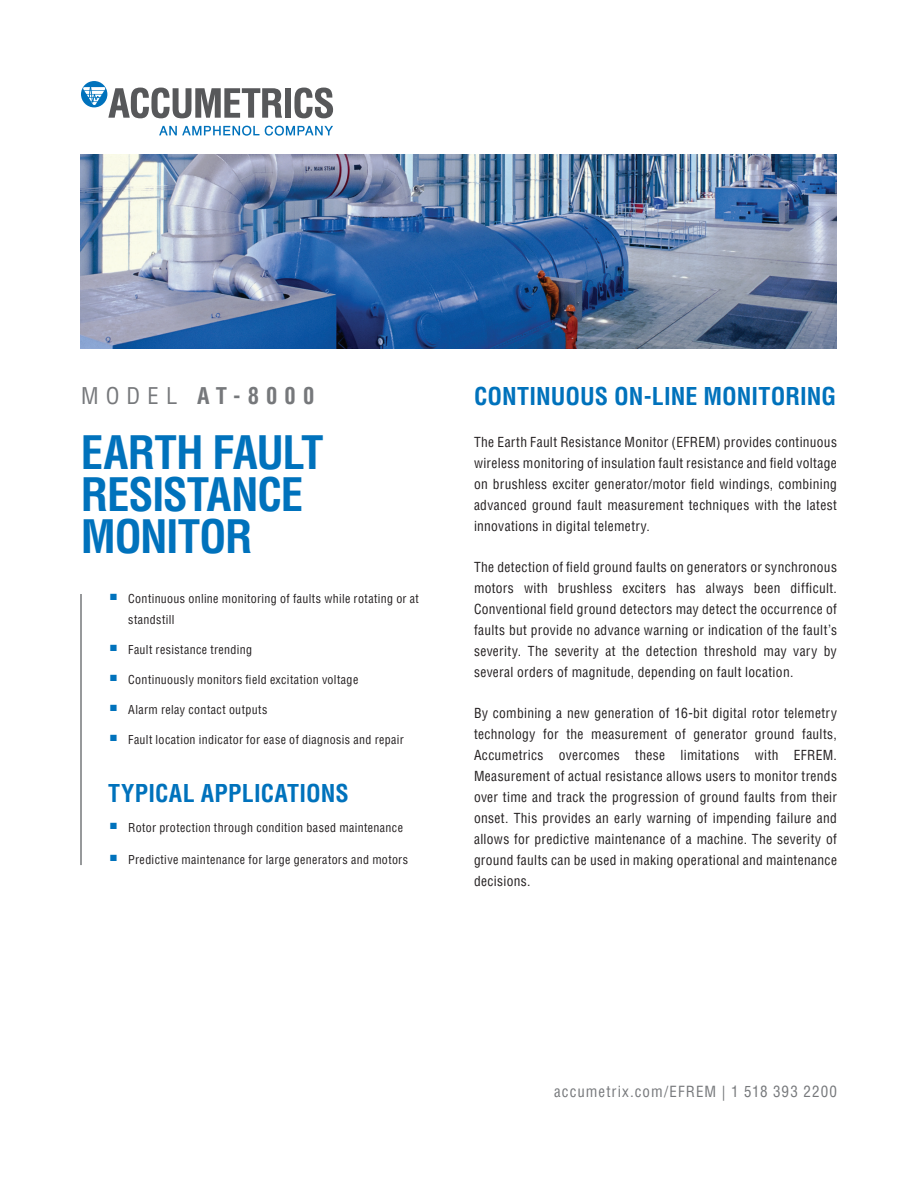
<style>
.page{position:relative;width:918px;height:1188px;background:#fff}
.page>*{position:absolute;margin:0;border:0;box-sizing:border-box;transform-origin:0 0}
.t1{font:700 condensed 45px/42px "Helvetica LT Pro";letter-spacing:-.03em;color:#0072bc}
.t2{font:700 condensed 24px "Helvetica LT Pro";color:#0072bc}
.t3{font:700 condensed 22.5px "Helvetica LT Pro";letter-spacing:.32em;color:#76787b}
.t4{font:condensed 15px "Helvetica LT Pro";letter-spacing:.07em;color:#76787b}
.t5{font:condensed 13.5px/21px "Helvetica LT Pro";letter-spacing:.025em;color:#231f20;text-align:justify}
.t6{font:condensed 12px/21px "Helvetica LT Pro";letter-spacing:.03em;color:#231f20}
.s1{font-weight:400}
</style>
<div class="page">
<img style="left:81px;top:154px;width:756px;height:194px">
<svg style="left:159px;top:126px;width:100px;height:10px"></svg>
<svg style="left:265px;top:126px;width:68px;height:10px"></svg>
<div style="left:285px;top:88px;width:6px;height:30px;background:#57585a"></div>
<svg style="left:294px;top:88px;width:39px;height:30px"></svg>
<svg style="left:81px;top:81px;width:201px;height:37px"></svg>
<hr style="left:80px;top:594px;width:2px;height:271px;background:#76787b">
<h3 class="t3" style="left:81px;top:381px;width:235px"><span class="s1">MODEL</span> AT-8000</h3>
<h2 class="t2" style="left:474px;top:381px;width:364px">CONTINUOUS ON-LINE MONITORING</h2>
<p class="t5" style="left:474px;top:431px;width:365px">The Earth Fault Resistance Monitor (EFREM) provides continuous wireless monitoring of insulation fault resistance and field voltage on brushless exciter generator/motor field windings, combining advanced ground fault measurement techniques with the latest innovations in digital telemetry.</p>
<p class="t5" style="left:474px;top:556px;width:365px">The detection of field ground faults on generators or synchronous motors with brushless exciters has always been difficult.<br>Conventional field ground detectors may detect the occurrence of faults but provide no advance warning or indication of the fault’s severity. The severity at the detection threshold may vary by several orders of magnitude, depending on fault location.</p>
<p class="t5" style="left:474px;top:703px;width:365px">By combining a new generation of 16-bit digital rotor telemetry technology for the measurement of generator ground faults, Accumetrics overcomes these limitations with EFREM.<br>Measurement of actual resistance allows users to monitor trends over time and track the progression of ground faults from their onset. This provides an early warning of impending failure and allows for predictive maintenance of a machine. The severity of ground faults can be used in making operational and maintenance decisions.</p>
<h1 class="t1" style="left:81px;top:430px;width:244px">EARTH FAULT<br>RESISTANCE<br>MONITOR</h1>
<p class="t6" style="left:128px;top:588px;width:292px;text-indent:-18px"><sup>■</sup> Continuous online monitoring of faults while rotating or at standstill</p>
<p class="t6" style="left:110px;top:639px;width:143px"><sup>■</sup> Fault resistance trending</p>
<p class="t6" style="left:110px;top:669px;width:250px"><sup>■</sup> Continuously monitors field excitation voltage</p>
<p class="t6" style="left:110px;top:699px;width:159px"><sup>■</sup> Alarm relay contact outputs</p>
<p class="t6" style="left:110px;top:729px;width:295px"><sup>■</sup> Fault location indicator for ease of diagnosis and repair</p>
<h2 class="t2" style="left:108px;top:777px;width:242px">TYPICAL APPLICATIONS</h2>
<p class="t6" style="left:110px;top:817px;width:294px"><sup>■</sup> Rotor protection through condition based maintenance</p>
<p class="t6" style="left:110px;top:849px;width:299px"><sup>■</sup> Predictive maintenance for large generators and motors</p>
<p class="t4" style="left:554px;top:1082px;width:284px">accumetrix.com/EFREM | 1 518 393 2200</p>
</div>
